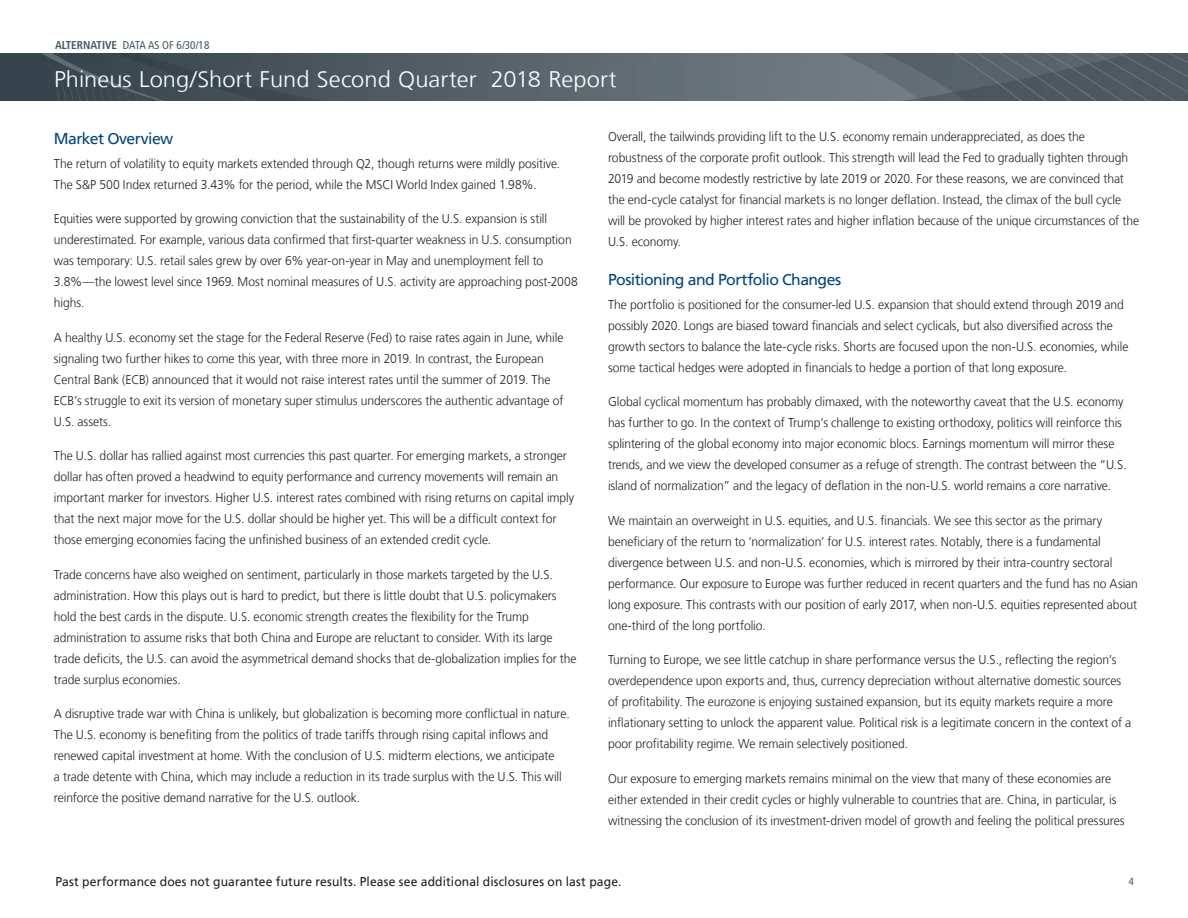
<style>
.page{position:relative;width:1188px;height:918px;background:#fff}
.page>*{position:absolute;margin:0;border:0;box-sizing:border-box;transform-origin:0 0}
.t1{font:300 22.5px "Frutiger LT";letter-spacing:.005em;color:#fff;scale:1.05 1}
.t2{font:15.75px "Frutiger LT";letter-spacing:-.035em;color:#00467e}
.t3{font:300 12.75px/21px "Frutiger LT";letter-spacing:-.005em;color:#231f20;scale:.95 1}
.t4{font:12.75px "Frutiger LT";letter-spacing:.01em;color:#231f20;scale:.95 1}
.t5{font:condensed 11.25px "Frutiger LT";color:#45555f}
.t6{font:condensed 10.5px "Frutiger LT";color:#45555f}
.s1{font-weight:700}
</style>
<div class="page">
<svg style="left:0;top:54px;width:1188px;height:47px;background:#525f67"></svg>
<p class="t5" style="left:55px;top:39px;width:156px"><span class="s1">ALTERNATIVE</span> DATA AS OF 6/30/18</p>
<h1 class="t1" style="left:54px;top:66px;width:538px">Phineus Long/Short Fund Second Quarter 2018 Report</h1>
<p class="t2" style="left:54px;top:129px;width:121px">Market Overview</p>
<p class="t3" style="left:54px;top:153px;width:535px">The return of volatility to equity markets extended through Q2, though returns were mildly positive.<br>The S&amp;P 500 Index returned 3.43% for the period, while the MSCI World Index gained 1.98%.</p>
<p class="t3" style="left:54px;top:209px;width:553px">Equities were supported by growing conviction that the sustainability of the U.S. expansion is still underestimated. For example, various data confirmed that first-quarter weakness in U.S. consumption was temporary: U.S. retail sales grew by over 6% year-on-year in May and unemployment fell to 3.8%—the lowest level since 1969. Most nominal measures of U.S. activity are approaching post-2008 highs.</p>
<p class="t3" style="left:54px;top:327px;width:538px">A healthy U.S. economy set the stage for the Federal Reserve (Fed) to raise rates again in June, while signaling two further hikes to come this year, with three more in 2019. In contrast, the European Central Bank (ECB) announced that it would not raise interest rates until the summer of 2019. The ECB’s struggle to exit its version of monetary super stimulus underscores the authentic advantage of U.S. assets.</p>
<p class="t3" style="left:54px;top:446px;width:549px">The U.S. dollar has rallied against most currencies this past quarter. For emerging markets, a stronger dollar has often proved a headwind to equity performance and currency movements will remain an important marker for investors. Higher U.S. interest rates combined with rising returns on capital imply that the next major move for the U.S. dollar should be higher yet. This will be a difficult context for those emerging economies facing the unfinished business of an extended credit cycle.</p>
<p class="t3" style="left:54px;top:564px;width:552px">Trade concerns have also weighed on sentiment, particularly in those markets targeted by the U.S. administration. How this plays out is hard to predict, but there is little doubt that U.S. policymakers hold the best cards in the dispute. U.S. economic strength creates the flexibility for the Trump administration to assume risks that both China and Europe are reluctant to consider. With its large trade deficits, the U.S. can avoid the asymmetrical demand shocks that de-globalization implies for the trade surplus economies.</p>
<p class="t3" style="left:54px;top:704px;width:545px">A disruptive trade war with China is unlikely, but globalization is becoming more conflictual in nature.<br>The U.S. economy is benefiting from the politics of trade tariffs through rising capital inflows and renewed capital investment at home. With the conclusion of U.S. midterm elections, we anticipate<br>a trade detente with China, which may include a reduction in its trade surplus with the U.S. This will reinforce the positive demand narrative for the U.S. outlook.</p>
<p class="t3" style="left:608px;top:127px;width:561px">Overall, the tailwinds providing lift to the U.S. economy remain underappreciated, as does the robustness of the corporate profit outlook. This strength will lead the Fed to gradually tighten through 2019 and become modestly restrictive by late 2019 or 2020. For these reasons, we are convinced that the end-cycle catalyst for financial markets is no longer deflation. Instead, the climax of the bull cycle will be provoked by higher interest rates and higher inflation because of the unique circumstances of the U.S. economy.</p>
<p class="t2" style="left:608px;top:270px;width:235px">Positioning and Portfolio Changes</p>
<p class="t3" style="left:608px;top:294px;width:549px">The portfolio is positioned for the consumer-led U.S. expansion that should extend through 2019 and possibly 2020. Longs are biased toward financials and select cyclicals, but also diversified across the growth sectors to balance the late-cycle risks. Shorts are focused upon the non-U.S. economies, while some tactical hedges were adopted in financials to hedge a portion of that long exposure.</p>
<p class="t3" style="left:608px;top:392px;width:547px">Global cyclical momentum has probably climaxed, with the noteworthy caveat that the U.S. economy has further to go. In the context of Trump’s challenge to existing orthodoxy, politics will reinforce this splintering of the global economy into major economic blocs. Earnings momentum will mirror these trends, and we view the developed consumer as a refuge of strength. The contrast between the “U.S. island of normalization” and the legacy of deflation in the non-U.S. world remains a core narrative.</p>
<p class="t3" style="left:608px;top:510px;width:559px">We maintain an overweight in U.S. equities, and U.S. financials. We see this sector as the primary beneficiary of the return to ‘normalization’ for U.S. interest rates. Notably, there is a fundamental divergence between U.S. and non-U.S. economies, which is mirrored by their intra-country sectoral performance. Our exposure to Europe was further reduced in recent quarters and the fund has no Asian long exposure. This contrasts with our position of early 2017, when non-U.S. equities represented about one-third of the long portfolio.</p>
<p class="t3" style="left:608px;top:650px;width:552px">Turning to Europe, we see little catchup in share performance versus the U.S., reflecting the region’s overdependence upon exports and, thus, currency depreciation without alternative domestic sources of profitability. The eurozone is enjoying sustained expansion, but its equity markets require a more inflationary setting to unlock the apparent value. Political risk is a legitimate concern in the context of a poor profitability regime. We remain selectively positioned.</p>
<p class="t3" style="left:608px;top:768px;width:545px">Our exposure to emerging markets remains minimal on the view that many of these economies are either extended in their credit cycles or highly vulnerable to countries that are. China, in particular, is witnessing the conclusion of its investment-driven model of growth and feeling the political pressures</p>
<p class="t4" style="left:55px;top:874px;width:597px">Past performance does not guarantee future results. Please see additional disclosures on last page.</p>
<p class="t6" style="left:1129px;top:876px;width:7px">4</p>
</div>
